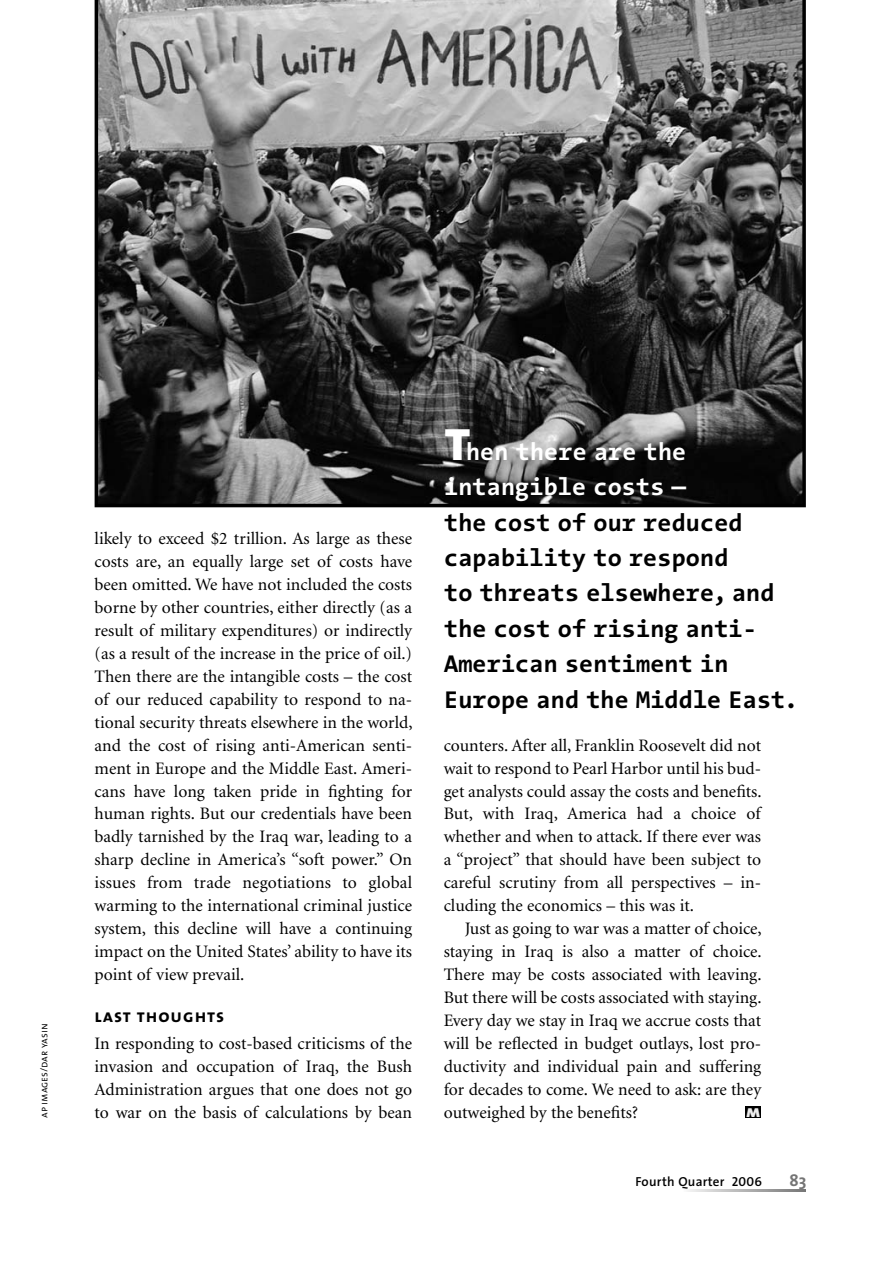
<style>
.page{position:relative;width:883px;height:1261px;background:#fff}
.page>*{position:absolute;margin:0;border:0;box-sizing:border-box;transform-origin:0 0}
.t1{font:700 24.5px/35.4px "The Sans Mono";letter-spacing:-.02em;color:#000}
.t2{font:700 24.5px/35.4px "The Sans Mono";letter-spacing:-.02em;color:#fff}
.t3{font:18.38px "The Sans Bold Caps";letter-spacing:.05em;color:#000}
.t4{font:17.5px/22.9px "Minion";color:#000;text-align:justify}
.t5{font:700 16.62px "The Sans";color:#757575}
.t6{font:600 13.12px "The Sans";letter-spacing:.02em;color:#000}
.t7{font:12.95px "The Sans Black Caps";color:#ededed;scale:1.2 1}
.t8{font:10.5px "The Sans Semi Light Caps";color:#000}
.s1{font-weight:900;font-size:45.5px}
.s2{font-family:"The Sans Semi Bold Caps";font-weight:400}
</style>
<div class="page">
<svg style="left:94px;top:0;width:711px;height:507px;background:#595959"></svg>
<div style="left:745px;top:1106px;width:15px;height:11px;background:#000"></div>
<p class="t8" style="left:38px;top:1117px;width:96px;rotate:-90deg">ap images/dar yasin</p>
<p class="t4" style="left:94px;top:528px;width:319px">likely to exceed $2 trillion. As large as these costs are, an equally large set of costs have been omitted. We have not included the costs borne by other countries, either directly (as a result of military expenditures) or indirectly (as a result of the increase in the price of oil.)<br>Then there are the intangible costs – the cost of our reduced capability to respond to na&shy;tional security threats elsewhere in the world, and the cost of rising anti-American senti&shy;ment in Europe and the Middle East. Ameri&shy;cans have long taken pride in fighting for human rights. But our credentials have been badly tarnished by the Iraq war, leading to a sharp decline in America’s “soft power.” On issues from trade negotiations to global warming to the international criminal justice system, this decline will have a continuing impact on the United States’ ability to have its point of view prevail.</p>
<p class="t3" style="left:94px;top:1004px;width:131px">last thoughts</p>
<p class="t4" style="left:94px;top:1032px;width:319px">In responding to cost-based criticisms of the invasion and occupation of Iraq, the Bush Administration argues that one does not go to war on the basis of calculations by bean</p>
<h1 class="t2" style="left:443px;top:434px;width:244px"><span class="s1">T</span>hen there are the intangible costs —</h1>
<h1 class="t1" style="left:443px;top:505px;width:356px">the cost of our reduced capability to respond<br>to threats elsewhere, and the cost of rising anti-<br>American sentiment in<br>Europe and the Middle East.</h1>
<p class="t4" style="left:443px;top:734px;width:319px">counters. After all, Franklin Roosevelt did not wait to respond to Pearl Harbor until his bud&shy;get analysts could assay the costs and benefits.<br>But, with Iraq, America had a choice of whether and when to attack. If there ever was a “project” that should have been subject to careful scrutiny from all perspectives – in&shy;cluding the economics – this was it.</p>
<p class="t4" style="left:443px;top:918px;width:319px;text-indent:21px">Just as going to war was a matter of choice, staying in Iraq is also a matter of choice.<br>There may be costs associated with leaving.<br>But there will be costs associated with staying.<br>Every day we stay in Iraq we accrue costs that will be reflected in budget outlays, lost pro&shy;ductivity and individual pain and suffering for decades to come. We need to ask: are they</p>
<p class="t4" style="left:443px;top:1101px;width:196px">outweighed by the benefits?</p>
<p class="t7" style="left:746px;top:1104px;width:13px">M</p>
<p class="t6" style="left:635px;top:1176px;width:128px">Fourth Quarter <span class="s2">2006</span></p>
<p class="t5" style="left:789px;top:1171px;width:18px">83</p>
</div>
